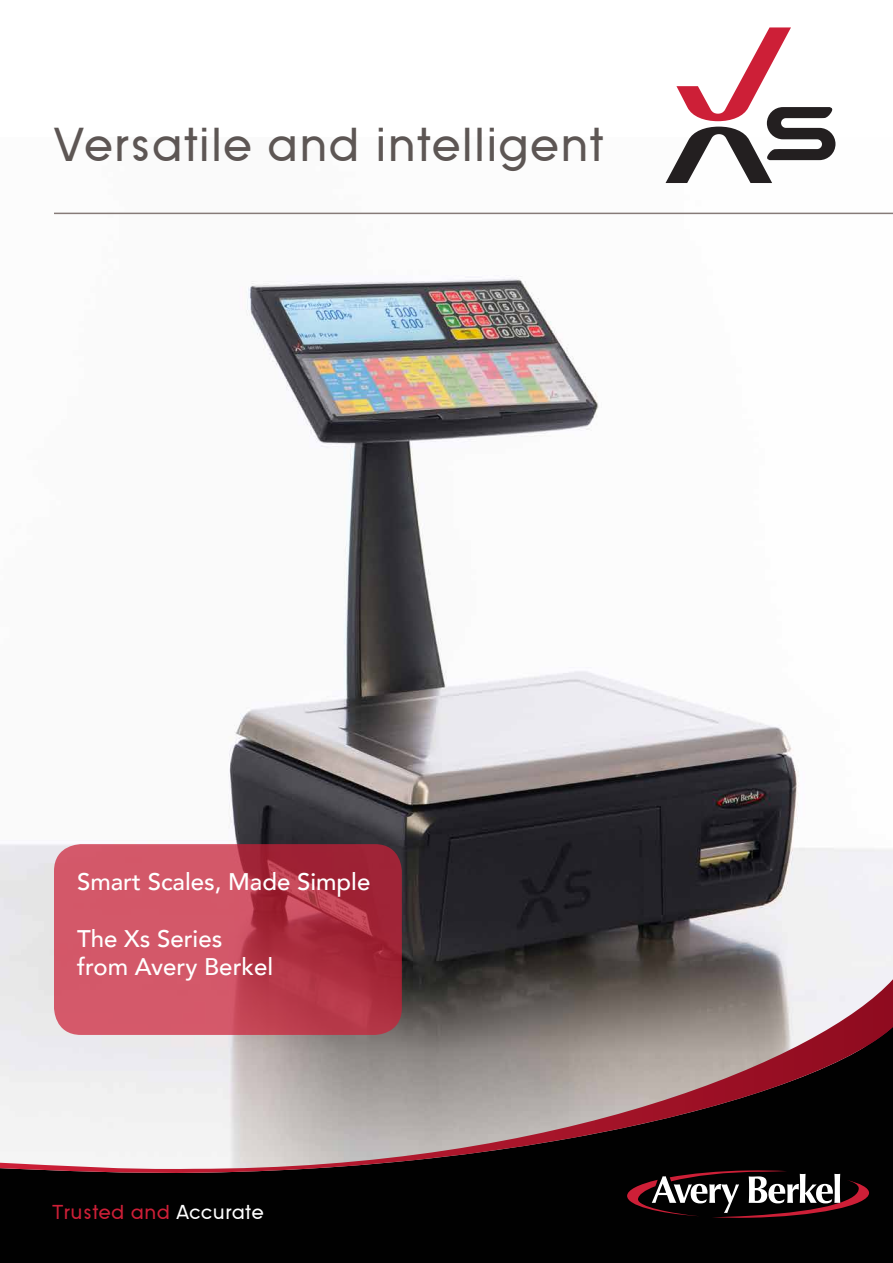
<style>
.page{position:relative;width:893px;height:1263px;background:#fff}
.page>*{position:absolute;margin:0;border:0;box-sizing:border-box;transform-origin:0 0}
.t1{font:49.5px "SF Old Republic";color:#5d5654}
.t2{font:500 24px/28.5px "Avenir";color:#fff}
.t3{font:21px "SF Old Republic";color:#cd1f37}
.s1{color:#fff}
</style>
<div class="page">
<img style="left:0;top:140px;width:893px;height:839px">
<div style="left:0;top:1174px;width:893px;height:89px;background:#010101"></div>
<svg style="left:0;top:979px;width:893px;height:195px;background:#948585"></svg>
<svg style="left:627px;top:1170px;width:242px;height:48px;background:#423032"></svg>
<hr style="left:54px;top:213px;width:839px;height:1px;background:#867b78">
<svg style="left:54px;top:844px;width:348px;height:191px;background:#c14556"></svg>
<svg style="left:665px;top:27px;width:170px;height:156px"></svg>
<p class="t1" style="left:54px;top:118px;width:551px">Versatile and intelligent</p>
<p class="t2" style="left:77px;top:866px;width:295px">Smart Scales, Made Simple</p>
<p class="t2" style="left:77px;top:923px;width:198px">The Xs Series from Avery Berkel</p>
<p class="t3" style="left:52px;top:1201px;width:213px">Trusted and <span class="s1">Accurate</span></p>
</div>
